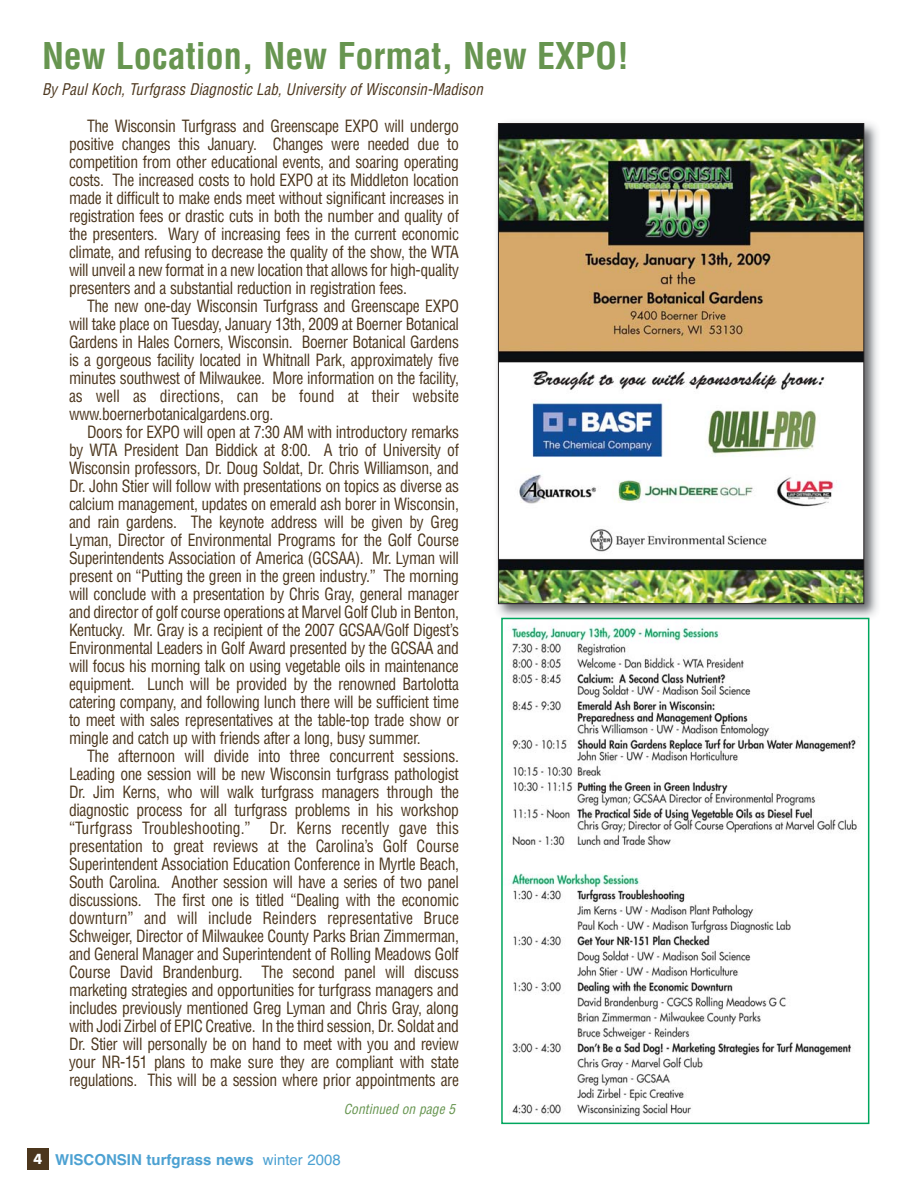
<style>
.page{position:relative;width:918px;height:1188px;background:#fff}
.page>*{position:absolute;margin:0;border:0;box-sizing:border-box;transform-origin:0 0}
.t1{font:700 condensed 36px "Helvetica";color:#679550}
.t2{font:condensed 16.5px "Helvetica";letter-spacing:-.025em;color:#4c361d;scale:.95 1}
.t3{font:condensed 16.5px "Helvetica";letter-spacing:-.005em;color:#4c361d;scale:.95 1}
.t4{font:italic condensed 15.75px "Helvetica";color:#4c361d;scale:.95 1}
.t5{font:700 15px "Helvetica";color:#4ca1d2}
.t6{font:italic condensed 13.5px "Helvetica";color:#679550}
.s1{font-family:"Futura";font-size:13.5px;color:#fff}
.s2{font-weight:400}
</style>
<div class="page">
<div style="left:27px;top:1148px;width:22px;height:22px;background:#4c361d"></div>
<img style="left:497px;top:122px;width:381px;height:501px">
<img style="left:500px;top:125px;width:362px;height:477px">
<img style="left:504px;top:621px;width:361px;height:496px">
<div style="left:501px;top:618px;width:368px;height:506px;border:2px solid #00a65e"></div>
<p class="t1" style="left:42px;top:42px;width:589px">New Location, New Format, New EXPO!</p>
<p class="t4" style="left:42px;top:83px;width:469px">By Paul Koch, Turfgrass Diagnostic Lab, University of Wisconsin-Madison</p>
<p class="t2" style="left:87px;top:119px;width:393px">The Wisconsin Turfgrass and Greenscape EXPO will undergo</p>
<p class="t2" style="left:69px;top:137px;width:412px">positive changes this January. Changes were needed due to</p>
<p class="t2" style="left:69px;top:155px;width:412px">competition from other educational events, and soaring operating</p>
<p class="t2" style="left:69px;top:173px;width:412px">costs. The increased costs to hold EXPO at its Middleton location</p>
<p class="t2" style="left:69px;top:191px;width:412px">made it difficult to make ends meet without significant increases in</p>
<p class="t2" style="left:69px;top:209px;width:412px">registration fees or drastic cuts in both the number and quality of</p>
<p class="t2" style="left:69px;top:227px;width:412px">the presenters. Wary of increasing fees in the current economic</p>
<p class="t2" style="left:69px;top:245px;width:412px">climate, and refusing to decrease the quality of the show, the WTA</p>
<p class="t2" style="left:69px;top:263px;width:412px">will unveil a new format in a new location that allows for high-quality</p>
<p class="t2" style="left:69px;top:281px;width:357px">presenters and a substantial reduction in registration fees.</p>
<p class="t2" style="left:87px;top:299px;width:393px">The new one-day Wisconsin Turfgrass and Greenscape EXPO</p>
<p class="t2" style="left:69px;top:317px;width:412px">will take place on Tuesday, January 13th, 2009 at Boerner Botanical</p>
<p class="t2" style="left:69px;top:335px;width:412px">Gardens in Hales Corners, Wisconsin. Boerner Botanical Gardens</p>
<p class="t2" style="left:69px;top:353px;width:412px">is a gorgeous facility located in Whitnall Park, approximately five</p>
<p class="t2" style="left:69px;top:371px;width:412px">minutes southwest of Milwaukee. More information on the facility,</p>
<p class="t3" style="left:69px;top:389px;width:412px">as well as directions, can be found at their website</p>
<p class="t2" style="left:69px;top:407px;width:217px">www.boernerbotanicalgardens.org.</p>
<p class="t2" style="left:87px;top:425px;width:393px">Doors for EXPO will open at 7:30 AM with introductory remarks</p>
<p class="t2" style="left:69px;top:443px;width:412px">by WTA President Dan Biddick at 8:00. A trio of University of</p>
<p class="t2" style="left:69px;top:461px;width:412px">Wisconsin professors, Dr. Doug Soldat, Dr. Chris Williamson, and</p>
<p class="t2" style="left:69px;top:479px;width:412px">Dr. John Stier will follow with presentations on topics as diverse as</p>
<p class="t2" style="left:69px;top:497px;width:412px">calcium management, updates on emerald ash borer in Wisconsin,</p>
<p class="t2" style="left:69px;top:515px;width:412px">and rain gardens. The keynote address will be given by Greg</p>
<p class="t2" style="left:69px;top:533px;width:412px">Lyman, Director of Environmental Programs for the Golf Course</p>
<p class="t2" style="left:69px;top:551px;width:412px">Superintendents Association of America (GCSAA). Mr. Lyman will</p>
<p class="t2" style="left:69px;top:569px;width:412px">present on “Putting the green in the green industry.” The morning</p>
<p class="t2" style="left:69px;top:587px;width:412px">will conclude with a presentation by Chris Gray, general manager</p>
<p class="t2" style="left:69px;top:605px;width:412px">and director of golf course operations at Marvel Golf Club in Benton,</p>
<p class="t2" style="left:69px;top:623px;width:412px">Kentucky. Mr. Gray is a recipient of the 2007 GCSAA/Golf Digest’s</p>
<p class="t2" style="left:69px;top:641px;width:412px">Environmental Leaders in Golf Award presented by the GCSAA and</p>
<p class="t2" style="left:69px;top:659px;width:412px">will focus his morning talk on using vegetable oils in maintenance</p>
<p class="t2" style="left:69px;top:677px;width:412px">equipment. Lunch will be provided by the renowned Bartolotta</p>
<p class="t2" style="left:69px;top:695px;width:412px">catering company, and following lunch there will be sufficient time</p>
<p class="t2" style="left:69px;top:713px;width:412px">to meet with sales representatives at the table-top trade show or</p>
<p class="t2" style="left:69px;top:731px;width:372px">mingle and catch up with friends after a long, busy summer.</p>
<p class="t2" style="left:87px;top:749px;width:393px">The afternoon will divide into three concurrent sessions.</p>
<p class="t2" style="left:69px;top:767px;width:412px">Leading one session will be new Wisconsin turfgrass pathologist</p>
<p class="t2" style="left:69px;top:785px;width:412px">Dr. Jim Kerns, who will walk turfgrass managers through the</p>
<p class="t2" style="left:69px;top:803px;width:412px">diagnostic process for all turfgrass problems in his workshop</p>
<p class="t3" style="left:69px;top:821px;width:412px">“Turfgrass Troubleshooting.” Dr. Kerns recently gave this</p>
<p class="t2" style="left:69px;top:839px;width:412px">presentation to great reviews at the Carolina’s Golf Course</p>
<p class="t2" style="left:69px;top:857px;width:412px">Superintendent Association Education Conference in Myrtle Beach,</p>
<p class="t2" style="left:69px;top:875px;width:412px">South Carolina. Another session will have a series of two panel</p>
<p class="t2" style="left:69px;top:893px;width:412px">discussions. The first one is titled “Dealing with the economic</p>
<p class="t3" style="left:69px;top:911px;width:412px">downturn” and will include Reinders representative Bruce</p>
<p class="t2" style="left:69px;top:929px;width:412px">Schweiger, Director of Milwaukee County Parks Brian Zimmerman,</p>
<p class="t2" style="left:69px;top:947px;width:412px">and General Manager and Superintendent of Rolling Meadows Golf</p>
<p class="t2" style="left:69px;top:965px;width:412px">Course David Brandenburg. The second panel will discuss</p>
<p class="t2" style="left:69px;top:983px;width:412px">marketing strategies and opportunities for turfgrass managers and</p>
<p class="t2" style="left:69px;top:1001px;width:412px">includes previously mentioned Greg Lyman and Chris Gray, along</p>
<p class="t2" style="left:69px;top:1019px;width:412px">with Jodi Zirbel of EPIC Creative. In the third session, Dr. Soldat and</p>
<p class="t2" style="left:69px;top:1037px;width:412px">Dr. Stier will personally be on hand to meet with you and review</p>
<p class="t2" style="left:69px;top:1055px;width:412px">your NR-151 plans to make sure they are compliant with state</p>
<p class="t2" style="left:69px;top:1073px;width:412px">regulations. This will be a session where prior appointments are</p>
<p class="t6" style="left:344px;top:1104px;width:116px">Continued on page 5</p>
<p class="t5" style="left:34px;top:1154px;width:309px"><span class="s1">4</span> WISCONSIN turfgrass news <span class="s2">winter 2008</span></p>
</div>
